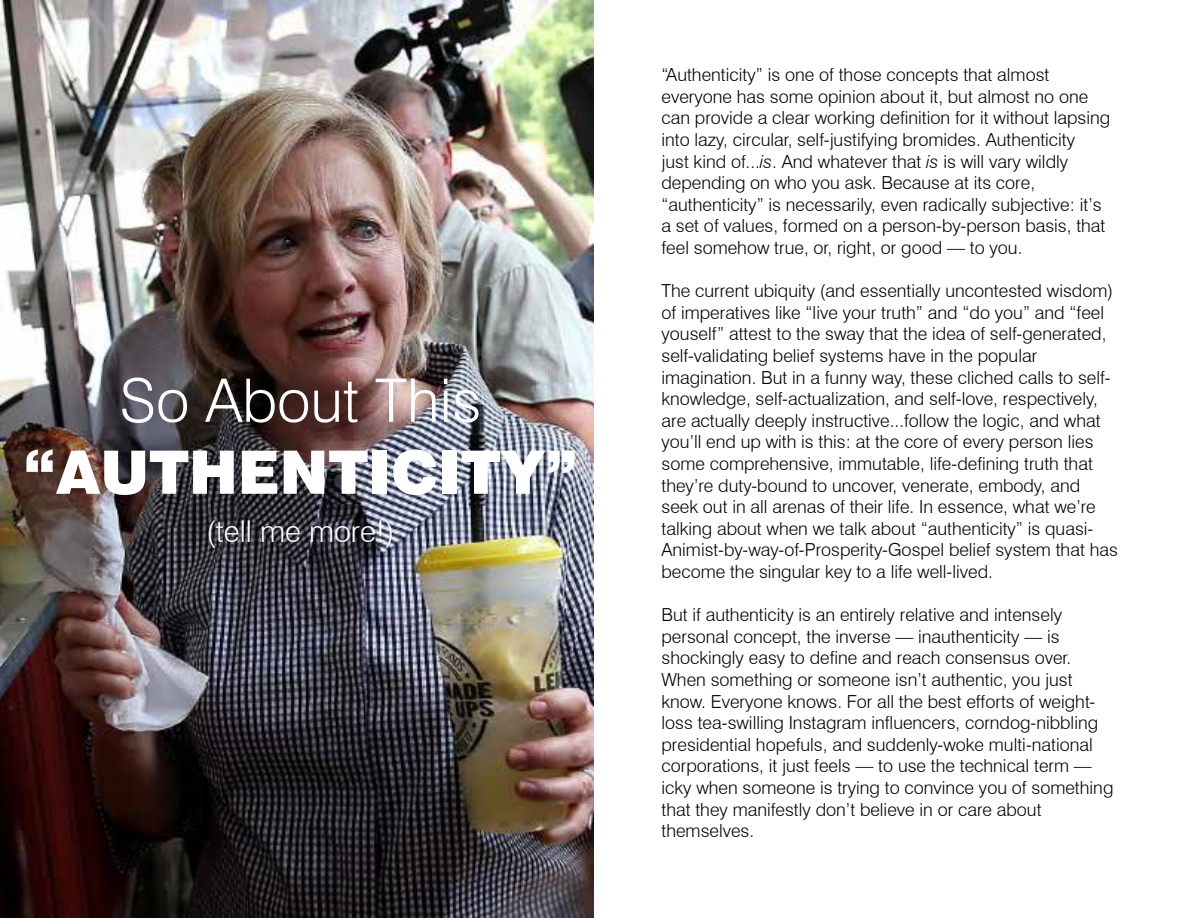
<style>
.page{position:relative;width:1188px;height:918px;background:#fff}
.page>*{position:absolute;margin:0;border:0;box-sizing:border-box;transform-origin:0 0}
.t1{font:900 60px "Swiss 721 BT";color:#fff}
.t2{font:300 60px "Swiss 721 BT";color:#fff}
.t3{font:300 30px "Swiss 721 BT";color:#fff}
.t4{font:300 18px/21.6px "Swiss 721 BT";color:#000}
.s1{font-style:italic}
</style>
<div class="page">
<img style="left:0;top:0;width:594px;height:918px">
<h1 class="t2" style="left:120px;top:364px;width:363px">So About This</h1>
<h1 class="t1" style="left:23px;top:436px;width:557px">“AUTHENTICITY”</h1>
<h2 class="t3" style="left:206px;top:513px;width:190px">(tell me more!)</h2>
<p class="t4" style="left:662px;top:64px;width:450px">“Authenticity” is one of those concepts that almost everyone has some opinion about it, but almost no one can provide a clear working definition for it without lapsing into lazy, circular, self-justifying bromides. Authenticity<br>just kind of...<span class="s1">is</span>. And whatever that <span class="s1">is</span> is will vary wildly depending on who you ask. Because at its core, “authenticity” is necessarily, even radically subjective: it’s a set of values, formed on a person-by-person basis, that feel somehow true, or, right, or good — to you.</p>
<p class="t4" style="left:662px;top:280px;width:458px">The current ubiquity (and essentially uncontested wisdom) of imperatives like “live your truth” and “do you” and “feel youself” attest to the sway that the idea of self-generated, self-validating belief systems have in the popular imagination. But in a funny way, these cliched calls to self&shy;knowledge, self-actualization, and self-love, respectively, are actually deeply instructive...follow the logic, and what you’ll end up with is this: at the core of every person lies some comprehensive, immutable, life-defining truth that they’re duty-bound to uncover, venerate, embody, and seek out in all arenas of their life. In essence, what we’re talking about when we talk about “authenticity” is quasi-Animist-by-way-of-Prosperity-Gospel belief system that has become the singular key to a life well-lived.</p>
<p class="t4" style="left:662px;top:604px;width:453px">But if authenticity is an entirely relative and intensely personal concept, the inverse — inauthenticity — is shockingly easy to define and reach consensus over.<br>When something or someone isn’t authentic, you just know. Everyone knows. For all the best efforts of weight&shy;loss tea-swilling Instagram influencers, corndog-nibbling presidential hopefuls, and suddenly-woke multi-national corporations, it just feels — to use the technical term — icky when someone is trying to convince you of something that they manifestly don’t believe in or care about themselves.</p>
</div>
